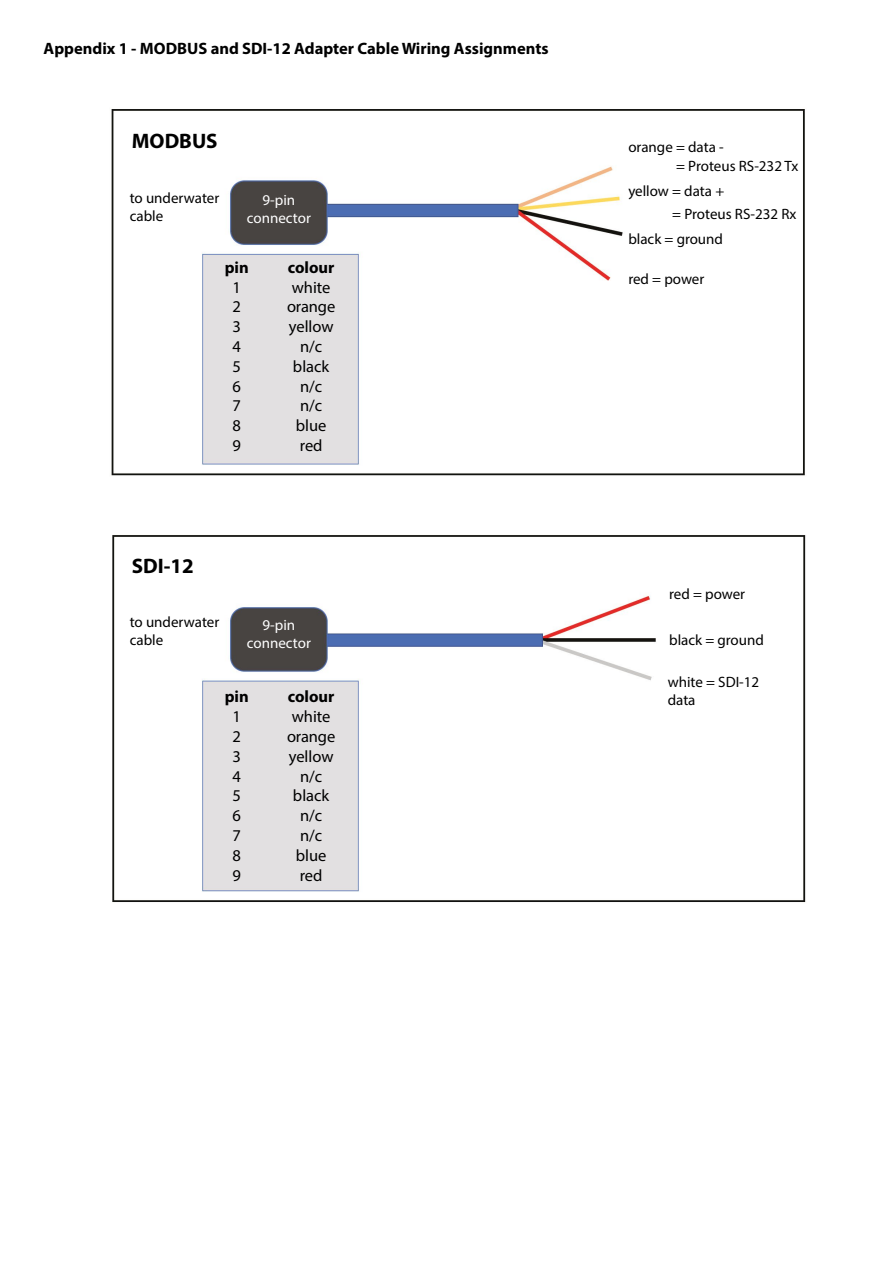
<style>
.page{position:relative;width:893px;height:1263px;background:#fff}
.page>*{position:absolute;margin:0;border:0;box-sizing:border-box;transform-origin:0 0}
.t1{font:700 21px "Myriad Pro";color:#000}
.t2{font:16.5px/19.8px "Myriad Pro";color:#000;text-align:justify}
.t3{font:700 16.5px "Myriad Pro";color:#000}
.t4{font:15px/18px "Myriad Pro";color:#000}
.t5{font:15px/18px "Myriad Pro";color:#fff;text-align:center}
</style>
<div class="page">
<img style="left:111px;top:109px;width:695px;height:794px">
<p class="t3" style="left:44px;top:38px;width:506px">Appendix 1 - MODBUS and SDI-12 Adapter Cable Wiring Assignments</p>
<h1 class="t1" style="left:132px;top:127px;width:87px">MODBUS</h1>
<p class="t4" style="left:130px;top:189px;width:91px">to underwater cable</p>
<p class="t5" style="left:247px;top:190px;width:65px">9-pin connector</p>
<p class="t3" style="left:225px;top:256px;width:26px">pin</p>
<p class="t2" style="left:233px;top:277px;width:10px">1<br>2<br>3<br>4<br>5<br>6<br>7<br>8<br>9</p>
<p class="t3" style="left:288px;top:256px;width:48px">colour</p>
<p class="t2" style="left:287px;top:277px;width:50px;text-align:center">white orange yellow n/c black n/c n/c blue red</p>
<h1 class="t1" style="left:132px;top:552px;width:64px">SDI-12</h1>
<p class="t4" style="left:130px;top:612px;width:91px">to underwater cable</p>
<p class="t5" style="left:247px;top:616px;width:65px">9-pin connector</p>
<p class="t3" style="left:225px;top:686px;width:26px">pin</p>
<p class="t2" style="left:232px;top:706px;width:10px">1<br>2<br>3<br>4<br>5<br>6<br>7<br>8<br>9</p>
<p class="t3" style="left:288px;top:686px;width:48px">colour</p>
<p class="t2" style="left:287px;top:706px;width:50px;text-align:center">white orange yellow n/c black n/c n/c blue red</p>
<p class="t4" style="left:628px;top:137px;width:97px">orange = data -</p>
<p class="t4" style="left:628px;top:182px;width:97px">yellow = data +</p>
<p class="t4" style="left:676px;top:156px;width:124px">= Proteus RS-232 Tx</p>
<p class="t4" style="left:672px;top:204px;width:126px">= Proteus RS-232 Rx</p>
<p class="t4" style="left:628px;top:230px;width:96px">black = ground</p>
<p class="t4" style="left:628px;top:270px;width:78px">red = power</p>
<p class="t4" style="left:669px;top:585px;width:78px">red = power</p>
<p class="t4" style="left:669px;top:631px;width:96px">black = ground</p>
<p class="t4" style="left:668px;top:673px;width:93px">white = SDI-12 data</p>
</div>
